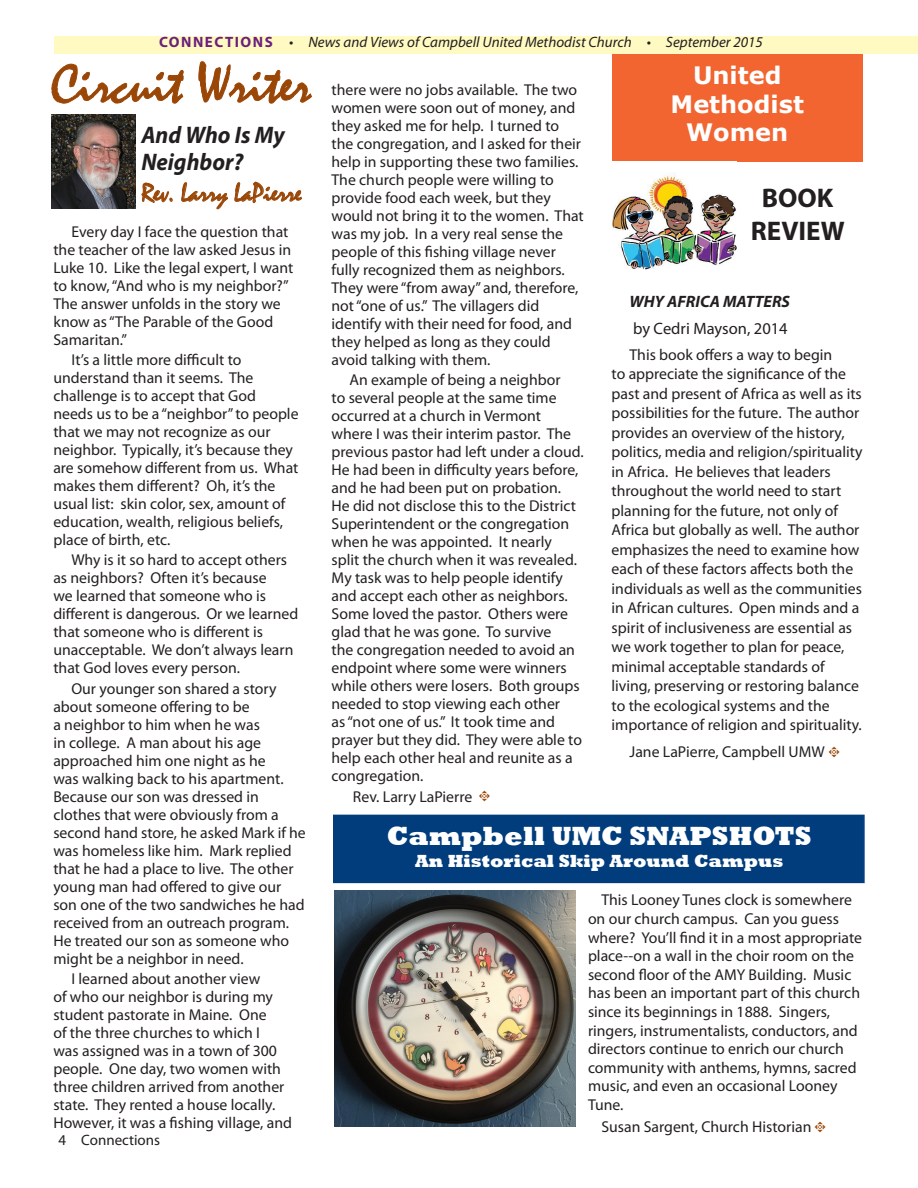
<style>
.page{position:relative;width:918px;height:1188px;background:#fff}
.page>*{position:absolute;margin:0;border:0;box-sizing:border-box;transform-origin:0 0}
.t1{font:56.1px "Mistral";color:#994606}
.t2{font:800 27px "Rockwell";color:#fff}
.t3{font:700 27px/32.4px "Myriad Pro";color:#231f20;text-align:center}
.t4{font:26.4px "Mistral";color:#994606}
.t5{font:700 24px/28.8px "Verdana";color:#fff;text-align:center}
.t6{font:italic 700 24px/26.4px "Myriad Pro";color:#231f20;scale:.95 1}
.t7{font:800 18px "Rockwell";color:#fff}
.t8{font:16.5px "Myriad Pro";color:#231f20}
.t9{font:italic 700 16.5px "Myriad Pro";color:#231f20}
.t10{font:15.75px/18px "Myriad Pro";color:#231f20}
.t11{font:italic 15px "Myriad Pro";color:#231f20}
.t12{font:15px "Myriad Pro";color:#231f20}
.s1{font-weight:700;font-style:normal;color:#6b1f7e}
.s2{font-family:"Type Embellishments One Let Plain";font-size:15px;color:#994606}
</style>
<div class="page">
<div style="left:55px;top:36px;width:863px;height:18px;background:#fffac1"></div>
<svg style="left:51px;top:64px;width:133px;height:40px"></svg>
<svg style="left:199px;top:61px;width:113px;height:43px"></svg>
<svg style="left:142px;top:183px;width:31px;height:20px"></svg>
<svg style="left:181px;top:182px;width:47px;height:27px"></svg>
<svg style="left:235px;top:182px;width:67px;height:21px"></svg>
<img style="left:51px;top:115px;width:84px;height:93px">
<div style="left:333px;top:815px;width:532px;height:68px;background:#013d7d"></div>
<img style="left:334px;top:890px;width:241px;height:237px">
<div style="left:612px;top:54px;width:251px;height:107px;background:#f26430"></div>
<img style="left:612px;top:176px;width:124px;height:94px">
<p class="t11" style="left:159px;top:33px;width:605px"><span class="s1">CONNECTIONS</span> • News and Views of Campbell United Methodist Church • September 2015</p>
<h1 class="t1" style="left:51px;top:53px;width:262px">Circuit Writer</h1>
<h3 class="t5" style="left:671px;top:60px;width:135px">United<br>Methodist<br>Women</h3>
<p class="t10" style="left:332px;top:80px;width:254px">there were no jobs available. The two women were soon out of money, and they asked me for help. I turned to the congregation, and I asked for their help in supporting these two families.<br>The church people were willing to provide food each week, but they would not bring it to the women. That was my job. In a very real sense the people of this fishing village never fully recognized them as neighbors.<br>They were “from away” and, therefore, not “one of us.” The villagers did identify with their need for food, and they helped as long as they could avoid talking with them.</p>
<p class="t10" style="left:332px;top:371px;width:254px;text-indent:18px">An example of being a neighbor<br>to several people at the same time occurred at a church in Vermont where I was their interim pastor. The previous pastor had left under a cloud.<br>He had been in difficulty years before, and he had been put on probation.<br>He did not disclose this to the District Superintendent or the congregation when he was appointed. It nearly<br>split the church when it was revealed.<br>My task was to help people identify and accept each other as neighbors.<br>Some loved the pastor. Others were glad that he was gone. To survive<br>the congregation needed to avoid an endpoint where some were winners while others were losers. Both groups needed to stop viewing each other<br>as “not one of us.” It took time and prayer but they did. They were able to help each other heal and reunite as a congregation.</p>
<p class="t10" style="left:353px;top:787px;width:139px">Rev. Larry LaPierre <span class="s2">t</span></p>
<h2 class="t2" style="left:387px;top:821px;width:426px">Campbell UMC SNAPSHOTS</h2>
<p class="t7" style="left:415px;top:850px;width:370px">An Historical Skip Around Campus</p>
<p class="t10" style="left:588px;top:891px;width:276px;line-height:18.6px;text-indent:13px">This Looney Tunes clock is somewhere on our church campus. Can you guess where? You’ll find it in a most appropriate place--on a wall in the choir room on the second floor of the AMY Building. Music has been an important part of this church since its beginnings in 1888. Singers, ringers, instrumentalists, conductors, and directors continue to enrich our church community with anthems, hymns, sacred music, and even an occasional Looney Tune.</p>
<p class="t10" style="left:602px;top:1118px;width:226px">Susan Sargent, Church Historian <span class="s2">t</span></p>
<h3 class="t6" style="left:141px;top:121px;width:153px">And Who Is My<br>Neighbor?</h3>
<h3 class="t4" style="left:141px;top:178px;width:162px">Rev. Larry LaPierre</h3>
<h2 class="t3" style="left:751px;top:181px;width:96px">BOOK<br>REVIEW</h2>
<p class="t10" style="left:53px;top:222px;width:241px;text-indent:18px">Every day I face the question that the teacher of the law asked Jesus in<br>Luke 10. Like the legal expert, I want to know, “And who is my neighbor?”<br>The answer unfolds in the story we know as “The Parable of the Good<br>Samaritan.”</p>
<p class="t10" style="left:53px;top:350px;width:247px;text-indent:18px">It’s a little more difficult to understand than it seems. The challenge is to accept that God needs us to be a “neighbor” to people that we may not recognize as our neighbor. Typically, it’s because they are somehow different from us. What makes them different? Oh, it’s the usual list: skin color, sex, amount of education, wealth, religious beliefs, place of birth, etc.</p>
<p class="t10" style="left:53px;top:551px;width:246px;text-indent:18px">Why is it so hard to accept others as neighbors? Often it’s because<br>we learned that someone who is different is dangerous. Or we learned that someone who is different is unacceptable. We don’t always learn that God loves every person.</p>
<p class="t10" style="left:53px;top:679px;width:254px;text-indent:18px">Our younger son shared a story about someone offering to be<br>a neighbor to him when he was<br>in college. A man about his age approached him one night as he<br>was walking back to his apartment.<br>Because our son was dressed in clothes that were obviously from a second hand store, he asked Mark if he was homeless like him. Mark replied that he had a place to live. The other young man had offered to give our son one of the two sandwiches he had received from an outreach program.<br>He treated our son as someone who might be a neighbor in need.</p>
<p class="t10" style="left:53px;top:970px;width:240px;text-indent:18px">I learned about another view<br>of who our neighbor is during my student pastorate in Maine. One<br>of the three churches to which I<br>was assigned was in a town of 300 people. One day, two women with three children arrived from another state. They rented a house locally.<br>However, it was a fishing village, and</p>
<p class="t9" style="left:630px;top:291px;width:162px">WHY AFRICA MATTERS</p>
<p class="t8" style="left:633px;top:318px;width:156px">by Cedri Mayson, 2014</p>
<p class="t10" style="left:612px;top:345px;width:252px;line-height:19.5px;text-indent:18px">This book offers a way to begin<br>to appreciate the significance of the past and present of Africa as well as its possibilities for the future. The author provides an overview of the history, politics, media and religion/spirituality in Africa. He believes that leaders throughout the world need to start planning for the future, not only of Africa but globally as well. The author emphasizes the need to examine how each of these factors affects both the individuals as well as the communities in African cultures. Open minds and a spirit of inclusiveness are essential as we work together to plan for peace, minimal acceptable standards of living, preserving or restoring balance to the ecological systems and the importance of religion and spirituality.</p>
<p class="t10" style="left:630px;top:742px;width:212px">Jane LaPierre, Campbell UMW <span class="s2">t</span></p>
<p class="t12" style="left:59px;top:1131px;width:103px">4 Connections</p>
</div>
